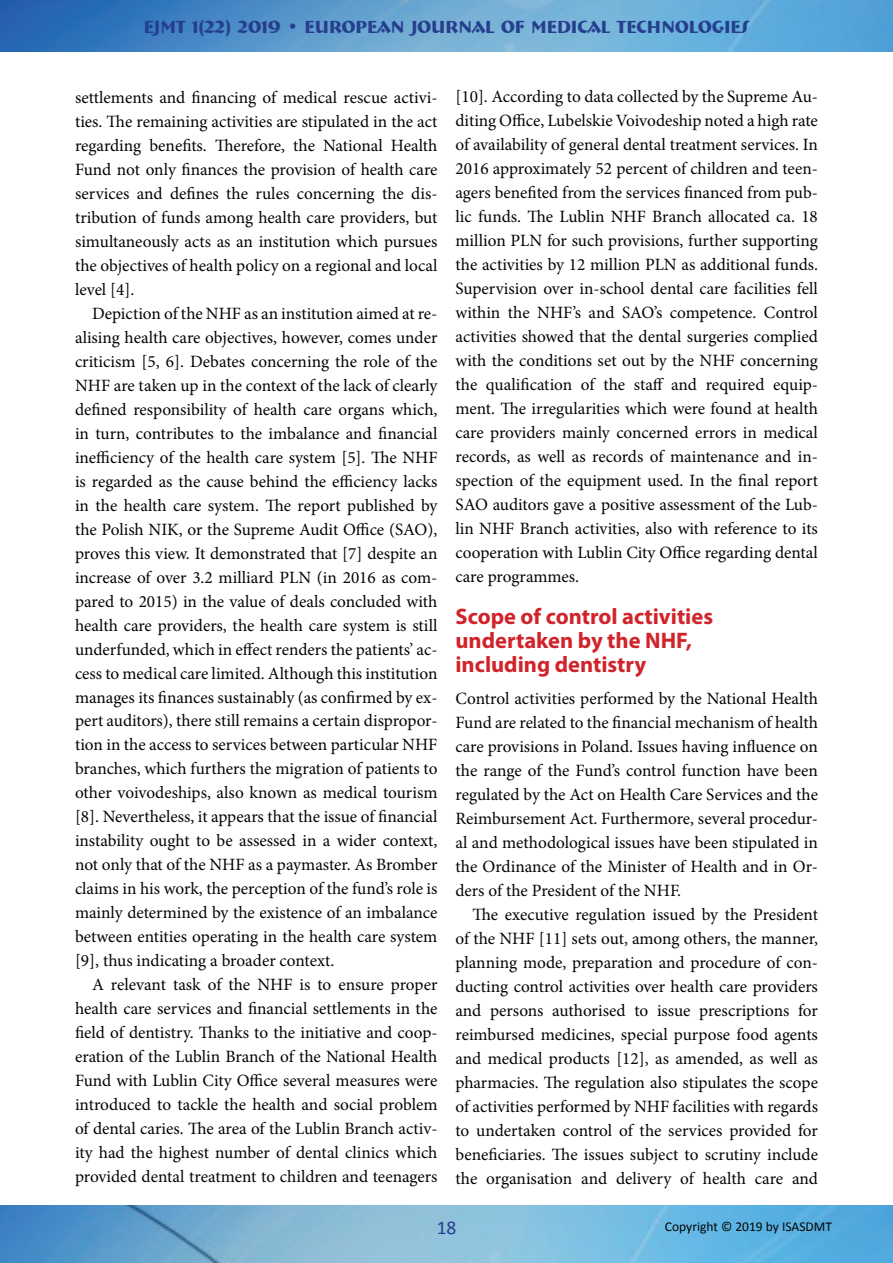
<style>
.page{position:relative;width:893px;height:1263px;background:#fff}
.page>*{position:absolute;margin:0;border:0;box-sizing:border-box;transform-origin:0 0}
.t1{font:700 22.5px/24px "Myriad Pro";color:#d1232a}
.t2{font:19.5px "Calibri";color:#253f8e}
.t3{font:700 18px "Bremen BT";color:#253f8e}
.t4{font:17.25px/24px "Minion Pro";color:#040503;text-align:justify}
.t5{font:13.5px "Calibri";color:#040503}
</style>
<div class="page">
<img style="left:0;top:0;width:893px;height:52px">
<img style="left:0;top:1205px;width:893px;height:58px">
<p class="t3" style="left:144px;top:15px;width:607px">EJMT 1(22) 2019 • EUROPEAN JOURNAL OF MEDICAL TECHNOLOGIES</p>
<p class="t4" style="left:75px;top:85px;width:364px">settlements and financing of medical rescue activi&shy;ties. The remaining activities are stipulated in the act regarding benefits. Therefore, the National Health Fund not only finances the provision of health care services and defines the rules concerning the dis&shy;tribution of funds among health care providers, but simultaneously acts as an institution which pursues the objectives of health policy on a regional and local level [4].</p>
<p class="t4" style="left:75px;top:301px;width:364px;text-indent:17px">Depiction of the NHF as an institution aimed at re&shy;alising health care objectives, however, comes under criticism [5, 6]. Debates concerning the role of the NHF are taken up in the context of the lack of clearly defined responsibility of health care organs which, in turn, contributes to the imbalance and financial inefficiency of the health care system [5]. The NHF is regarded as the cause behind the efficiency lacks in the health care system. The report published by the Polish NIK, or the Supreme Audit Office (SAO), proves this view. It demonstrated that [7] despite an increase of over 3.2 milliard PLN (in 2016 as com&shy;pared to 2015) in the value of deals concluded with health care providers, the health care system is still underfunded, which in effect renders the patients’ ac&shy;cess to medical care limited. Although this institution manages its finances sustainably (as confirmed by ex&shy;pert auditors), there still remains a certain dispropor&shy;tion in the access to services between particular NHF branches, which furthers the migration of patients to other voivodeships, also known as medical tourism [8]. Nevertheless, it appears that the issue of financial instability ought to be assessed in a wider context, not only that of the NHF as a paymaster. As Bromber claims in his work, the perception of the fund’s role is mainly determined by the existence of an imbalance between entities operating in the health care system [9], thus indicating a broader context.</p>
<p class="t4" style="left:75px;top:973px;width:364px;text-indent:17px">A relevant task of the NHF is to ensure proper health care services and financial settlements in the field of dentistry. Thanks to the initiative and coop&shy;eration of the Lublin Branch of the National Health Fund with Lublin City Office several measures were introduced to tackle the health and social problem of dental caries. The area of the Lublin Branch activ&shy;ity had the highest number of dental clinics which provided dental treatment to children and teenagers</p>
<p class="t4" style="left:455px;top:85px;width:364px">[10]. According to data collected by the Supreme Au&shy;diting Office, Lubelskie Voivodeship noted a high rate of availability of general dental treatment services. In 2016 approximately 52 percent of children and teen&shy;agers benefited from the services financed from pub&shy;lic funds. The Lublin NHF Branch allocated ca. 18 million PLN for such provisions, further supporting the activities by 12 million PLN as additional funds.<br>Supervision over in-school dental care facilities fell within the NHF’s and SAO’s competence. Control activities showed that the dental surgeries complied with the conditions set out by the NHF concerning the qualification of the staff and required equip&shy;ment. The irregularities which were found at health care providers mainly concerned errors in medical records, as well as records of maintenance and in&shy;spection of the equipment used. In the final report SAO auditors gave a positive assessment of the Lub&shy;lin NHF Branch activities, also with reference to its cooperation with Lublin City Office regarding dental care programmes.</p>
<h1 class="t1" style="left:455px;top:603px;width:259px">Scope of control activities undertaken by the NHF, including dentistry</h1>
<p class="t4" style="left:455px;top:687px;width:364px">Control activities performed by the National Health Fund are related to the financial mechanism of health care provisions in Poland. Issues having influence on the range of the Fund’s control function have been regulated by the Act on Health Care Services and the Reimbursement Act. Furthermore, several procedur&shy;al and methodological issues have been stipulated in the Ordinance of the Minister of Health and in Or&shy;ders of the President of the NHF.</p>
<p class="t4" style="left:455px;top:903px;width:364px;text-indent:17px">The executive regulation issued by the President of the NHF [11] sets out, among others, the manner, planning mode, preparation and procedure of con&shy;ducting control activities over health care providers and persons authorised to issue prescriptions for reimbursed medicines, special purpose food agents and medical products [12], as amended, as well as pharmacies. The regulation also stipulates the scope of activities performed by NHF facilities with regards to undertaken control of the services provided for beneficiaries. The issues subject to scrutiny include the organisation and delivery of health care and</p>
<p class="t2" style="left:437px;top:1215px;width:21px">18</p>
<p class="t5" style="left:665px;top:1218px;width:169px">Copyright © 2019 by ISASDMT</p>
</div>
